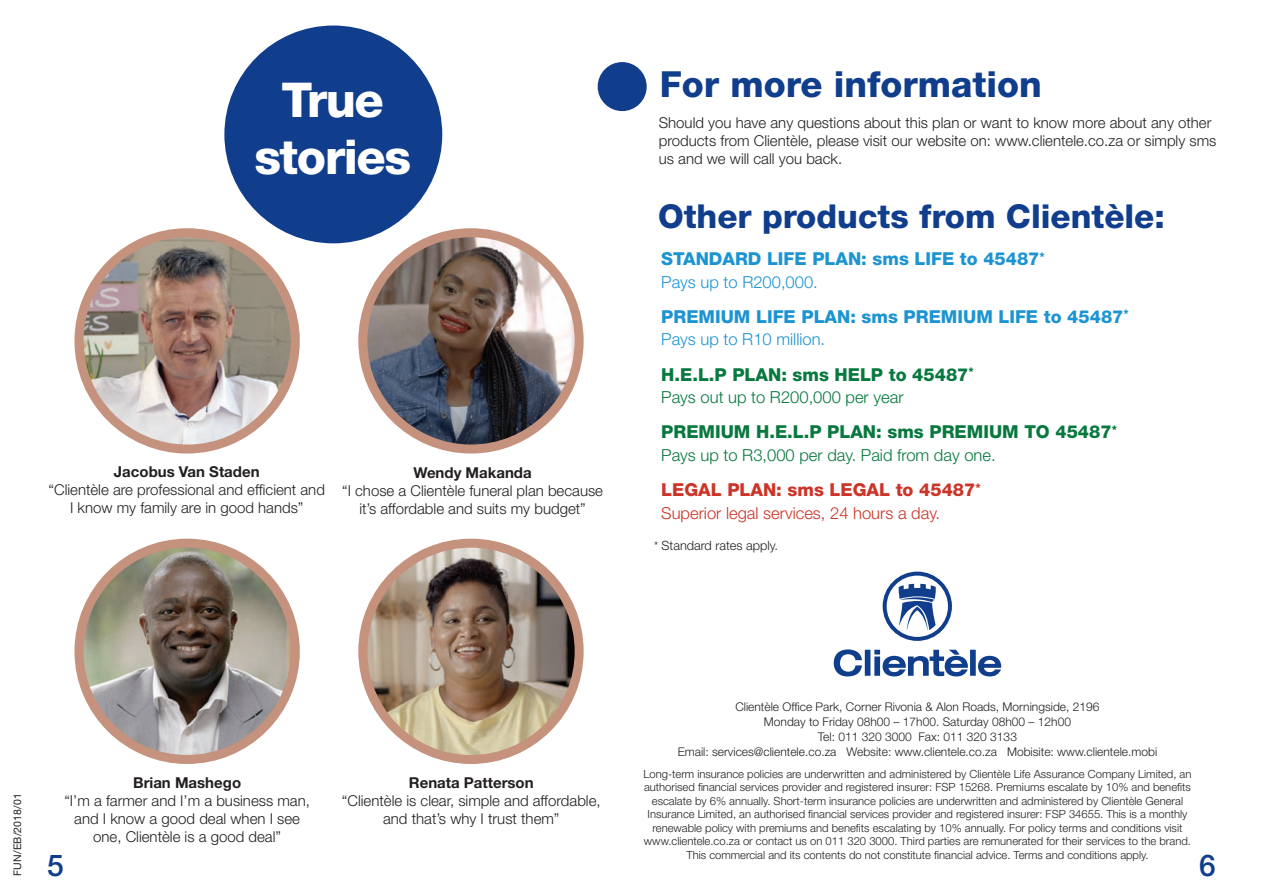
<style>
.page{position:relative;width:1263px;height:893px;background:#fff}
.page>*{position:absolute;margin:0;border:0;box-sizing:border-box;transform-origin:0 0}
.t1{font:800 48px/57px "Helvetica Neue";letter-spacing:-.03em;color:#fff;text-align:center}
.t2{font:800 36px "Helvetica Neue";color:#103d8c}
.t3{font:800 33px "Helvetica Neue";color:#103d8c}
.t4{font:500 30px "Helvetica Neue";color:#103d8c}
.t5{font:800 17.85px "Helvetica Neue";color:#1c94d2}
.t6{font:800 17.85px "Helvetica Neue";color:#07783e}
.t7{font:800 17.85px "Helvetica Neue";color:#cc3427}
.t8{font:300 16.65px "Helvetica Neue";color:#07783e}
.t9{font:300 16.65px "Helvetica Neue";color:#1c94d2}
.t10{font:300 16.65px "Helvetica Neue";color:#cc3427}
.t11{font:300 15px/18px "Helvetica Neue";color:#231f20;text-align:center}
.t12{font:700 15px "Helvetica Neue";color:#231f20}
.t13{font:300 12.75px "Helvetica Neue";color:#231f20}
.t14{font:300 12px/15px "Helvetica Neue";color:#231f20;text-align:center}
.t15{font:300 11.25px/13.5px "Helvetica Neue";color:#231f20;text-align:center}
.t16{font:10.5px "Helvetica Neue";letter-spacing:.02em;color:#231f20}
.s1{font-size:12px}
</style>
<div class="page">
<svg style="left:834px;top:572px;width:167px;height:104px"></svg>
<img style="left:363px;top:233px;width:216px;height:216px;border-radius:108px">
<div style="left:358px;top:228px;width:226px;height:226px;border:9px solid #c5927e;border-radius:50%"></div>
<img style="left:363px;top:543px;width:216px;height:216px;border-radius:108px">
<div style="left:358px;top:539px;width:226px;height:225px;border:9px solid #c5927e;border-radius:50%"></div>
<img style="left:79px;top:233px;width:216px;height:216px;border-radius:108px">
<div style="left:74px;top:228px;width:226px;height:226px;border:9px solid #c5927e;border-radius:50%"></div>
<img style="left:79px;top:543px;width:216px;height:216px;border-radius:108px">
<div style="left:74px;top:539px;width:226px;height:225px;border:9px solid #c5927e;border-radius:50%"></div>
<div style="left:598px;top:62px;width:49px;height:49px;background:#103d8c;border-radius:50%"></div>
<div style="left:224px;top:26px;width:218px;height:217px;background:#103d8c;border-radius:50%"></div>
<h1 class="t1" style="left:254px;top:71px;width:158px">True stories</h1>
<h3 class="t12" style="left:114px;top:463px;width:147px">Jacobus Van Staden</h3>
<h3 class="t11" style="left:49px;top:481px;width:278px">“Clientèle are professional and efficient and<br>I know my family are in good hands”</h3>
<h3 class="t12" style="left:413px;top:463px;width:120px">Wendy Makanda</h3>
<h3 class="t11" style="left:342px;top:481px;width:262px">“I chose a Clientèle funeral plan because it’s affordable and suits my budget”</h3>
<h2 class="t2" style="left:660px;top:63px;width:384px">For more information</h2>
<h3 class="t11" style="left:659px;top:113px;width:559px;text-align:left">Should you have any questions about this plan or want to know more about any other products from Clientèle, please visit our website on: www.clientele.co.za or simply sms us and we will call you back.</h3>
<h3 class="t3" style="left:658px;top:197px;width:508px">Other products from Clientèle:</h3>
<h3 class="t5" style="left:661px;top:248px;width:385px">STANDARD LIFE PLAN: sms LIFE to 45487<sup>*</sup></h3>
<h3 class="t9" style="left:661px;top:271px;width:158px">Pays up to R200,000.</h3>
<h3 class="t5" style="left:661px;top:306px;width:469px">PREMIUM LIFE PLAN: sms PREMIUM LIFE to 45487<sup>*</sup></h3>
<h3 class="t9" style="left:661px;top:329px;width:165px">Pays up to R10 million.</h3>
<h3 class="t6" style="left:661px;top:364px;width:314px">H.E.L.P PLAN: sms HELP to 45487<sup>*</sup></h3>
<h3 class="t8" style="left:661px;top:387px;width:244px">Pays out up to R200,000 per year</h3>
<h3 class="t6" style="left:661px;top:421px;width:457px">PREMIUM H.E.L.P PLAN: sms PREMIUM TO 45487<sup>*</sup></h3>
<h3 class="t8" style="left:661px;top:445px;width:336px">Pays up to R3,000 per day. Paid from day one.</h3>
<h3 class="t7" style="left:661px;top:479px;width:321px">LEGAL PLAN: sms LEGAL to 45487<sup>*</sup></h3>
<h3 class="t10" style="left:661px;top:502px;width:280px">Superior legal services, 24 hours a day.</h3>
<p class="t13" style="left:654px;top:538px;width:126px"><span class="s1">*</span> Standard rates apply.</p>
<p class="t16" style="left:11px;top:876px;width:85px;rotate:-90deg">FUN/EB/2018/01</p>
<p class="t14" style="left:678px;top:699px;width:481px">Clientèle Office Park, Corner Rivonia &amp; Alon Roads, Morningside, 2196<br>Monday to Friday 08h00 – 17h00. Saturday 08h00 – 12h00<br>Tel: 011 320 3000 Fax: 011 320 3133<br>Email: services@clientele.co.za Website: www.clientele.co.za Mobisite: www.clientele.mobi</p>
<p class="t15" style="left:643px;top:767px;width:550px">Long-term insurance policies are underwritten and administered by Clientèle Life Assurance Company Limited, an authorised financial services provider and registered insurer: FSP 15268. Premiums escalate by 10% and benefits escalate by 6% annually. Short-term insurance policies are underwritten and administered by Clientèle General Insurance Limited, an authorised financial services provider and registered insurer: FSP 34655. This is a monthly renewable policy with premiums and benefits escalating by 10% annually. For policy terms and conditions visit www.clientele.co.za or contact us on 011 320 3000. Third parties are remunerated for their services to the brand.<br>This commercial and its contents do not constitute financial advice. Terms and conditions apply.</p>
<h3 class="t12" style="left:409px;top:773px;width:126px">Renata Patterson</h3>
<h3 class="t11" style="left:342px;top:791px;width:260px">“Clientèle is clear, simple and affordable, and that’s why I trust them”</h3>
<h3 class="t12" style="left:133px;top:773px;width:110px">Brian Mashego</h3>
<h3 class="t11" style="left:64px;top:791px;width:247px">“I’m a farmer and I’m a business man, and I know a good deal when I see one, Clientèle is a good deal”</h3>
<h3 class="t4" style="left:47px;top:848px;width:18px">5</h3>
<h3 class="t4" style="left:1199px;top:848px;width:18px">6</h3>
</div>
